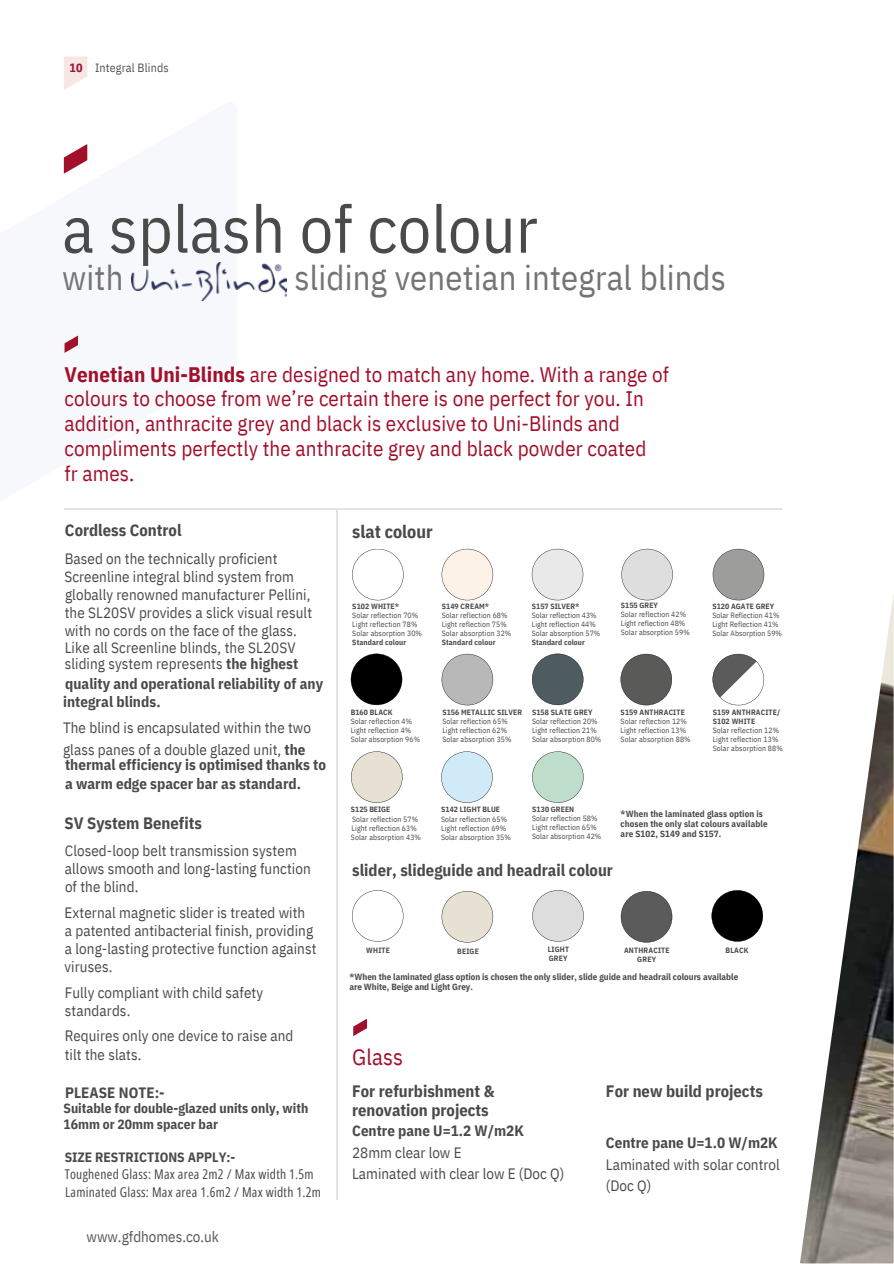
<style>
.page{position:relative;width:894px;height:1264px;background:#fff}
.page>*{position:absolute;margin:0;border:0;box-sizing:border-box;transform-origin:0 0}
.t1{font:66px "IBM Plex Sans Cond";letter-spacing:.005em;color:#4a4a49}
.t2{font:34.5px "IBM Plex Sans Cond";letter-spacing:.005em;color:#757474}
.t3{font:22.5px "IBM Plex Sans Cond";letter-spacing:.005em;color:#a20f2b}
.t4{font:21px/24.8px "IBM Plex Sans Cond";letter-spacing:.005em;color:#a20f2b}
.t5{font:700 18px "IBM Plex Sans Cond";color:#4a4a49}
.t6{font:700 16.5px/19.2px "IBM Plex Sans Cond";color:#4a4a49}
.t7{font:15px/21.3px "IBM Plex Sans Cond";letter-spacing:.005em;color:#4a4a49}
.t8{font:700 15px "IBM Plex Sans Cond";color:#4a4a49}
.t9{font:15px "IBM Plex Sans Cond";color:#575756}
.t10{font:700 13.5px/15.8px "IBM Plex Sans Cond";color:#4a4a49}
.t11{font:13.5px "Open Sans Condensed";letter-spacing:.02em;color:#4a4a49}
.t12{font:12px "IBM Plex Sans Cond";letter-spacing:.01em;color:#50535a}
.t13{font:700 12px "IBM Plex Sans Cond";color:#a20f2b}
.t14{font:700 9px/10.2px "IBM Plex Sans Cond";color:#4a4a49}
.t15{font:7.65px/9px "IBM Plex Sans Cond";letter-spacing:.015em;color:#4a4a49}
.t16{font:700 7.65px "IBM Plex Sans Cond";letter-spacing:.02em;color:#4a4a49}
.s1{font-weight:700}
</style>
<div class="page">
<hr style="left:64px;top:508px;width:717px;height:1px;background:#e3e3e3">
<svg style="left:64px;top:144px;width:23px;height:30px"></svg>
<hr style="left:336px;top:509px;width:1px;height:690px;background:#e3e3e3">
<svg style="left:64px;top:56px;width:23px;height:34px"></svg>
<img style="left:800px;top:600px;width:93px;height:663px">
<svg style="left:64px;top:335px;width:14px;height:18px"></svg>
<svg style="left:351px;top:653px;width:51px;height:52px"></svg>
<svg style="left:351px;top:751px;width:51px;height:51px"></svg>
<svg style="left:352px;top:890px;width:51px;height:51px"></svg>
<svg style="left:352px;top:549px;width:51px;height:51px"></svg>
<svg style="left:353px;top:1019px;width:14px;height:17px"></svg>
<svg style="left:441px;top:751px;width:51px;height:51px"></svg>
<svg style="left:441px;top:891px;width:52px;height:51px"></svg>
<svg style="left:441px;top:549px;width:52px;height:51px"></svg>
<svg style="left:441px;top:654px;width:52px;height:51px"></svg>
<svg style="left:531px;top:549px;width:52px;height:51px"></svg>
<svg style="left:532px;top:653px;width:51px;height:52px"></svg>
<svg style="left:532px;top:751px;width:51px;height:51px"></svg>
<svg style="left:532px;top:890px;width:51px;height:51px"></svg>
<svg style="left:620px;top:654px;width:51px;height:51px"></svg>
<svg style="left:620px;top:891px;width:52px;height:51px"></svg>
<svg style="left:621px;top:549px;width:51px;height:51px"></svg>
<svg style="left:711px;top:890px;width:51px;height:51px"></svg>
<svg style="left:712px;top:654px;width:51px;height:51px"></svg>
<svg style="left:712px;top:549px;width:52px;height:51px"></svg>
<img style="left:132px;top:263px;width:154px;height:38px">
<h4 class="t13" style="left:69px;top:59px;width:15px">10</h4>
<p class="t12" style="left:95px;top:60px;width:75px">Integral Blinds</p>
<p class="t1" style="left:62px;top:185px;width:477px">a splash of colour</p>
<h4 class="t2" style="left:62px;top:255px;width:63px">with</h4>
<p class="t2" style="left:294px;top:255px;width:433px">sliding venetian integral blinds</p>
<p class="t4" style="left:64px;top:361px;width:606px"><span class="s1">Venetian Uni-Blinds</span> are designed to match any home. With a range of colours to choose from we’re certain there is one perfect for you. In addition, anthracite grey and black is exclusive to Uni-Blinds and compliments perfectly the anthracite grey and black powder coated<br>fr ames.</p>
<p class="t6" style="left:65px;top:520px;width:118px">Cordless Control</p>
<h4 class="t7" style="left:65px;top:547px;width:214px">Based on the technically proficient</h4>
<p class="t7" style="left:64px;top:565px;width:231px">Screenline integral blind system from</p>
<p class="t7" style="left:65px;top:583px;width:247px">globally renowned manufacturer Pellini,</p>
<p class="t7" style="left:65px;top:601px;width:249px">the SL20SV provides a slick visual result</p>
<p class="t7" style="left:65px;top:621px;width:235px;line-height:16.8px">with no cords on the face of the glass.<br>Like all Screenline blinds, the SL20SV sliding system represents <span class="s1">the highest</span></p>
<p class="t8" style="left:65px;top:674px;width:259px">quality and operational reliability of any</p>
<p class="t8" style="left:63px;top:692px;width:99px">integral blinds.</p>
<p class="t7" style="left:63px;top:717px;width:249px">The blind is encapsulated within the two</p>
<p class="t7" style="left:63px;top:738px;width:244px">glass panes of a double glazed unit, <span class="s1">the</span></p>
<p class="t8" style="left:65px;top:754px;width:262px">thermal efficiency is optimised thanks to</p>
<p class="t8" style="left:65px;top:773px;width:237px">a warm edge spacer bar as standard.</p>
<h1 class="t6" style="left:65px;top:813px;width:139px">SV System Benefits</h1>
<h4 class="t7" style="left:65px;top:839px;width:233px">Closed-loop belt transmission system</h4>
<p class="t7" style="left:65px;top:857px;width:247px">allows smooth and long-lasting function</p>
<p class="t7" style="left:65px;top:875px;width:75px">of the blind.</p>
<p class="t7" style="left:65px;top:901px;width:242px">External magnetic slider is treated with</p>
<p class="t7" style="left:65px;top:920px;width:250px">a patented antibacterial finish, providing</p>
<p class="t7" style="left:65px;top:937px;width:253px">a long-lasting protective function against</p>
<h6 class="t7" style="left:64px;top:956px;width:50px">viruses.</h6>
<p class="t7" style="left:65px;top:981px;width:200px">Fully compliant with child safety</p>
<p class="t7" style="left:65px;top:999px;width:67px">standards.</p>
<p class="t7" style="left:65px;top:1025px;width:230px">Requires only one device to raise and</p>
<h6 class="t7" style="left:65px;top:1043px;width:78px">tilt the slats.</h6>
<h6 class="t8" style="left:65px;top:1082px;width:101px">PLEASE NOTE:-</h6>
<h5 class="t10" style="left:63px;top:1100px;width:246px">Suitable for double-glazed units only, with<br>16mm or 20mm spacer bar</h5>
<p class="t10" style="left:65px;top:1148px;width:172px">SIZE RESTRICTIONS APPLY:-</p>
<p class="t11" style="left:65px;top:1164px;width:250px">Toughened Glass: Max area 2m2 / Max width 1.5m</p>
<p class="t11" style="left:65px;top:1182px;width:257px">Laminated Glass: Max area 1.6m2 / Max width 1.2m</p>
<p class="t9" style="left:86px;top:1226px;width:134px">www.gfdhomes.co.uk</p>
<p class="t5" style="left:352px;top:519px;width:82px">slat colour</p>
<p class="t15" style="left:352px;top:601px;width:71px"><span class="s1">S102 WHITE*<br></span>Solar reflection 70%<br>Light reflection 78%<br>Solar absorption 30%<br><span class="s1">Standard colour</span></p>
<p class="t15" style="left:441px;top:601px;width:71px"><span class="s1">S149 CREAM*<br></span>Solar reflection 68%<br>Light reflection 75%<br>Solar absorption 32%<br><span class="s1">Standard colour</span></p>
<p class="t15" style="left:531px;top:601px;width:70px"><span class="s1">S157 SILVER*<br></span>Solar reflection 43%<br>Light reflection 44%<br>Solar absorption 57%<br><span class="s1">Standard colour</span></p>
<p class="t15" style="left:620px;top:601px;width:70px"><span class="s1">S155 GREY<br></span>Solar reflection 42%<br>Light reflection 48%<br>Solar absorption 59%</p>
<p class="t15" style="left:712px;top:601px;width:71px"><span class="s1">S120 AGATE GREY<br></span>Solar Reflection 41%<br>Light Reflection 41%<br>Solar Absorption 59%</p>
<p class="t15" style="left:350px;top:707px;width:71px"><span class="s1">B160 BLACK<br></span>Solar reflection 4%<br>Light reflection 4%<br>Solar absorption 96%</p>
<p class="t15" style="left:442px;top:707px;width:81px"><span class="s1">S156 METALLIC SILVER<br></span>Solar reflection 65%<br>Light reflection 62%<br>Solar absorption 35%</p>
<p class="t15" style="left:532px;top:707px;width:71px"><span class="s1">S158 SLATE GREY<br></span>Solar reflection 20%<br>Light reflection 21%<br>Solar absorption 80%</p>
<p class="t15" style="left:620px;top:707px;width:72px"><span class="s1">S159 ANTHRACITE<br></span>Solar reflection 12%<br>Light reflection 13%<br>Solar absorption 88%</p>
<p class="t15" style="left:712px;top:707px;width:72px"><span class="s1">S159 ANTHRACITE/<br>S102 WHITE<br></span>Solar reflection 12%<br>Light reflection 13%<br>Solar absorption 88%</p>
<p class="t16" style="left:351px;top:804px;width:41px">S125 BEIGE</p>
<p class="t15" style="left:351px;top:814px;width:68px">Solar reflection 57%<br>Light reflection 63%</p>
<p class="t15" style="left:351px;top:832px;width:72px">Solar absorption 43%</p>
<p class="t16" style="left:441px;top:804px;width:60px">S142 LIGHT BLUE</p>
<p class="t15" style="left:441px;top:814px;width:68px">Solar reflection 65%</p>
<p class="t15" style="left:441px;top:823px;width:67px">Light reflection 69%</p>
<p class="t15" style="left:441px;top:832px;width:71px">Solar absorption 35%</p>
<h4 class="t15" style="left:532px;top:805px;width:71px"><span class="s1">S130 GREEN<br></span>Solar reflection 58%<br>Light reflection 65%<br>Solar absorption 42%</h4>
<p class="t14" style="left:620px;top:808px;width:148px">*When the laminated glass option is chosen the only slat colours available are S102, S149 and S157.</p>
<p class="t6" style="left:352px;top:860px;width:262px">slider, slideguide and headrail colour</p>
<p class="t16" style="left:366px;top:944px;width:25px">WHITE</p>
<p class="t16" style="left:457px;top:945px;width:23px">BEIGE</p>
<p class="t16" style="left:547px;top:944px;width:23px">LIGHT</p>
<p class="t16" style="left:548px;top:953px;width:20px">GREY</p>
<p class="t16" style="left:624px;top:945px;width:47px">ANTHRACITE</p>
<p class="t16" style="left:637px;top:954px;width:20px">GREY</p>
<p class="t16" style="left:725px;top:944px;width:25px">BLACK</p>
<h3 class="t14" style="left:349px;top:971px;width:390px">*When the laminated glass option is chosen the only slider, slide guide and headrail colours available are White, Beige and Light Grey.</h3>
<p class="t3" style="left:352px;top:1041px;width:52px">Glass</p>
<h2 class="t6" style="left:352px;top:1081px;width:144px">For refurbishment &amp; renovation projects</h2>
<h2 class="t7" style="left:352px;top:1120px;width:214px"><span class="s1">Centre pane U=1.2 W/m2K<br></span>28mm clear low E<br>Laminated with clear low E (Doc Q)</h2>
<h3 class="t6" style="left:605px;top:1080px;width:158px">For new build projects</h3>
<p class="t7" style="left:605px;top:1132px;width:175px"><span class="s1">Centre pane U=1.0 W/m2K<br></span>Laminated with solar control (Doc Q)</p>
</div>
